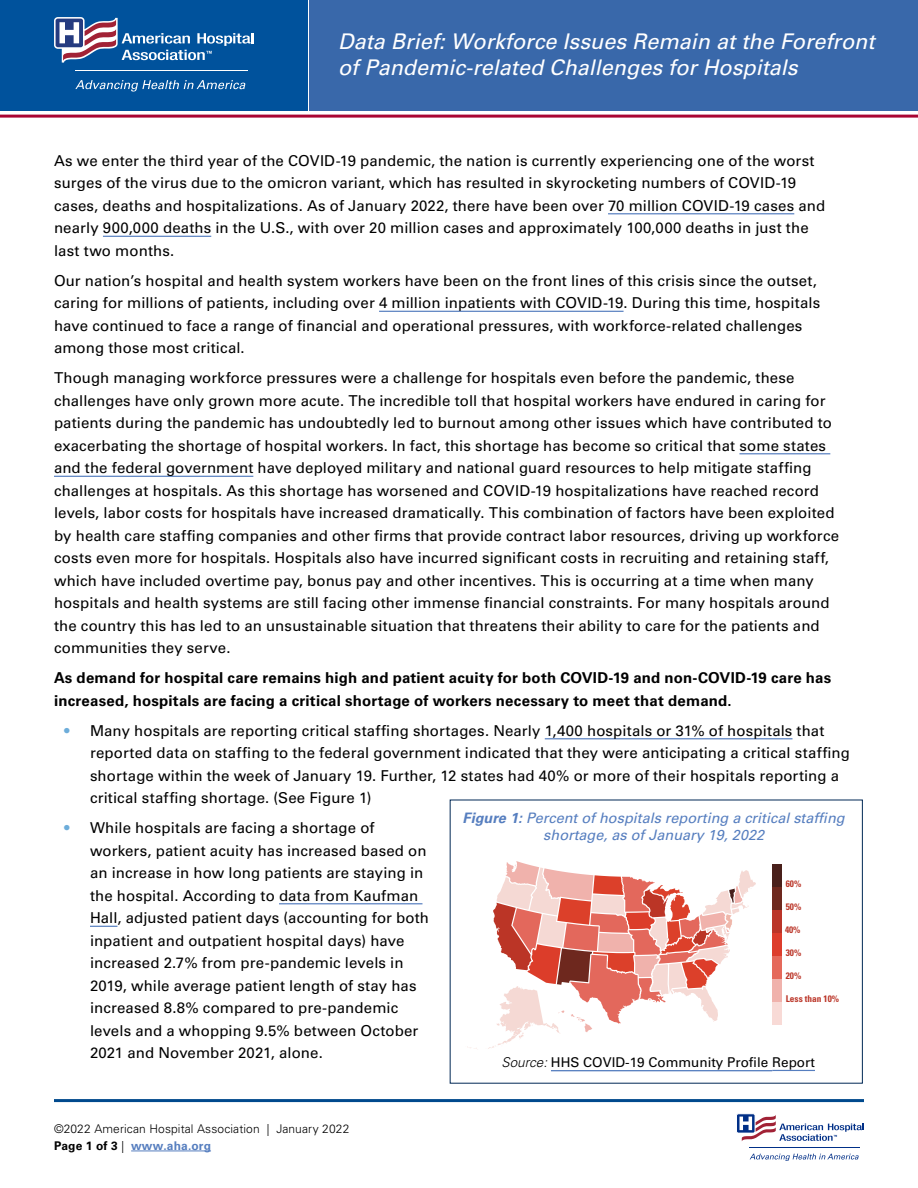
<style>
.page{position:relative;width:918px;height:1188px;background:#fff}
.page>*{position:absolute;margin:0;border:0;box-sizing:border-box;transform-origin:0 0}
.t1{font:italic 21.6px/26px "Univers LT Std";color:#fff}
.t2{font:15px/22.5px "Univers LT Std";letter-spacing:.01em;color:#000}
.t3{font:700 15px/22.5px "Univers LT Std";letter-spacing:.015em;color:#000}
.t4{font:italic 14.4px/17.4px "Univers LT Std";color:#567ebf;text-align:center}
.t5{font:13.5px "Univers LT Std";color:#000}
.t6{font:300 12px/16.5px "Univers LT Std";letter-spacing:.01em;color:#000}
.t7{font:700 condensed 9.3px "Univers LT Std";color:#bb3528}
.s1{font-weight:300;color:#6dadda}
.s2{font-weight:300;font-style:italic}
.s3{font-weight:700}
.s4{font-weight:700;color:#567ebf}
</style>
<div class="page">
<hr style="left:54px;top:1099px;width:810px;height:3px;background:#00498d">
<hr style="left:131px;top:1151px;width:80px;height:1px;background:#567ebf">
<hr style="left:749px;top:1148px;width:111px;height:1px;background:#002f87">
<svg style="left:750px;top:1154px;width:109px;height:7px"></svg>
<svg style="left:736px;top:1113px;width:128px;height:28px"></svg>
<hr style="left:608px;top:213px;width:186px;height:1px;background:#567ebf">
<hr style="left:103px;top:236px;width:108px;height:1px;background:#567ebf">
<hr style="left:379px;top:311px;width:245px;height:1px;background:#567ebf">
<hr style="left:739px;top:453px;width:91px;height:1px;background:#567ebf">
<hr style="left:54px;top:476px;width:199px;height:1px;background:#567ebf">
<hr style="left:545px;top:738px;width:247px;height:1px;background:#567ebf">
<hr style="left:279px;top:903px;width:143px;height:1px;background:#567ebf">
<svg style="left:90px;top:926px;width:27px;height:1px"></svg>
<hr style="left:551px;top:1070px;width:221px;height:1px;background:#567ebf">
<hr style="left:772px;top:1070px;width:43px;height:1px;background:#567ebf">
<svg style="left:488px;top:861px;width:268px;height:188px"></svg>
<div style="left:773px;top:864px;width:9px;height:23px;background:#49201b"></div>
<div style="left:773px;top:887px;width:9px;height:23px;background:#6e281e"></div>
<div style="left:773px;top:910px;width:9px;height:23px;background:#bb3528"></div>
<div style="left:773px;top:933px;width:9px;height:23px;background:#dd3d2c"></div>
<div style="left:773px;top:956px;width:9px;height:23px;background:#e5695b"></div>
<div style="left:773px;top:979px;width:9px;height:23px;background:#f0b2ac"></div>
<div style="left:773px;top:1002px;width:9px;height:23px;background:#f8dad6"></div>
<div style="left:0;top:0;width:308px;height:110px;background:#00529c"></div>
<hr style="left:0;top:115px;width:918px;height:3px;background:#a90533">
<div style="left:310px;top:0;width:608px;height:110px;background:#3968aa"></div>
<hr style="left:75px;top:71px;width:173px;height:1px;background:#fff">
<svg style="left:75px;top:80px;width:170px;height:12px"></svg>
<svg style="left:54px;top:17px;width:200px;height:46px"></svg>
<h1 class="t1" style="left:338px;top:29px;width:538px">Data Brief: Workforce Issues Remain at the Forefront of Pandemic-related Challenges for Hospitals</h1>
<p class="t2" style="left:54px;top:149px;width:773px">As we enter the third year of the COVID-19 pandemic, the nation is currently experiencing one of the worst surges of the virus due to the omicron variant, which has resulted in skyrocketing numbers of COVID-19 cases, deaths and hospitalizations. As of January 2022, there have been over 70 million COVID-19 cases and nearly 900,000 deaths in the U.S., with over 20 million cases and approximately 100,000 deaths in just the last two months.</p>
<p class="t2" style="left:54px;top:269px;width:768px">Our nation’s hospital and health system workers have been on the front lines of this crisis since the outset, caring for millions of patients, including over 4 million inpatients with COVID-19. During this time, hospitals have continued to face a range of financial and operational pressures, with workforce-related challenges among those most critical.</p>
<p class="t2" style="left:54px;top:367px;width:787px">Though managing workforce pressures were a challenge for hospitals even before the pandemic, these challenges have only grown more acute. The incredible toll that hospital workers have endured in caring for patients during the pandemic has undoubtedly led to burnout among other issues which have contributed to exacerbating the shortage of hospital workers. In fact, this shortage has become so critical that some states and the federal government have deployed military and national guard resources to help mitigate staffing challenges at hospitals. As this shortage has worsened and COVID-19 hospitalizations have reached record levels, labor costs for hospitals have increased dramatically. This combination of factors have been exploited by health care staffing companies and other firms that provide contract labor resources, driving up workforce costs even more for hospitals. Hospitals also have incurred significant costs in recruiting and retaining staff, which have included overtime pay, bonus pay and other incentives. This is occurring at a time when many hospitals and health systems are still facing other immense financial constraints. For many hospitals around the country this has led to an unsustainable situation that threatens their ability to care for the patients and communities they serve.</p>
<p class="t3" style="left:54px;top:667px;width:779px">As demand for hospital care remains high and patient acuity for both COVID-19 and non-COVID-19 care has increased, hospitals are facing a critical shortage of workers necessary to meet that demand.</p>
<p class="t2" style="left:90px;top:719px;width:762px;text-indent:-27px"><span class="s1">•</span> Many hospitals are reporting critical staffing shortages. Nearly 1,400 hospitals or 31% of hospitals that reported data on staffing to the federal government indicated that they were anticipating a critical staffing shortage within the week of January 19. Further, 12 states had 40% or more of their hospitals reporting a critical staffing shortage. (See Figure 1)</p>
<p class="t2" style="left:90px;top:817px;width:341px;text-indent:-27px"><span class="s1">•</span> While hospitals are facing a shortage of workers, patient acuity has increased based on an increase in how long patients are staying in the hospital. According to data from Kaufman Hall, adjusted patient days (accounting for both inpatient and outpatient hospital days) have increased 2.7% from pre-pandemic levels in 2019, while average patient length of stay has increased 8.8% compared to pre-pandemic levels and a whopping 9.5% between October 2021 and November 2021, alone.</p>
<p class="t5" style="left:501px;top:1055px;width:315px"><span class="s2">Source:</span> HHS COVID-19 Community Profile Report</p>
<p class="t4" style="left:463px;top:810px;width:384px"><span class="s3">Figure 1:</span> Percent of hospitals reporting a critical staffing shortage, as of January 19, 2022</p>
<p class="t7" style="left:786px;top:878px;width:17px">60%</p>
<p class="t7" style="left:786px;top:901px;width:17px">50%</p>
<p class="t7" style="left:785px;top:924px;width:17px">40%</p>
<p class="t7" style="left:786px;top:947px;width:17px">30%</p>
<p class="t7" style="left:786px;top:970px;width:17px">20%</p>
<p class="t7" style="left:786px;top:993px;width:55px">Less than 10%</p>
<p class="t6" style="left:54px;top:1121px;width:297px">©2022 American Hospital Association | January 2022<br><span class="s3">Page 1 of 3</span> | <span class="s4">www.aha.org</span></p>
</div>
